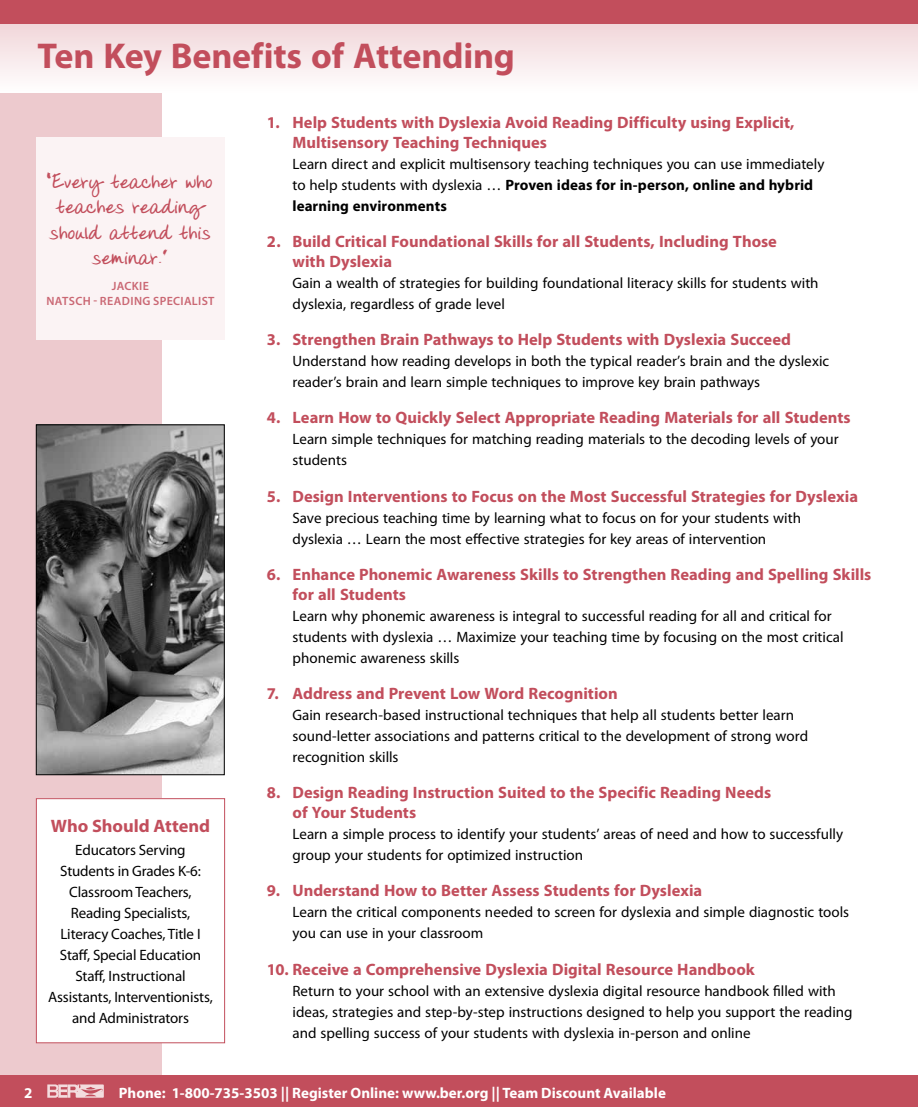
<style>
.page{position:relative;width:918px;height:1107px;background:#fff}
.page>*{position:absolute;margin:0;border:0;box-sizing:border-box;transform-origin:0 0}
.t1{font:700 36px "Myriad Pro";letter-spacing:-.005em;color:#c24e5c}
.t2{font:700 21px/25.2px "Donnys Hand";letter-spacing:.005em;color:#c24e5c;text-align:center}
.t3{font:700 18px "Myriad Pro";letter-spacing:-.005em;color:#c24e5c}
.t4{font:700 16.5px/19.8px "Myriad Pro";color:#c24e5c}
.t5{font:15px/21px "Myriad Pro";color:#000}
.t6{font:700 15px "Myriad Pro";color:#fff}
.t7{font:600 12px/14.4px "Myriad Pro";letter-spacing:.025em;color:#ca6773;text-align:center}
.s1{font-weight:700}
</style>
<div class="page">
<div style="left:0;top:0;width:162px;height:1107px;background:#edcace"></div>
<div style="left:0;top:1076px;width:918px;height:31px;background:#c24e5c"></div>
<svg style="left:47px;top:1084px;width:57px;height:14px"></svg>
<svg style="left:0;top:24px;width:918px;height:68px"></svg>
<div style="left:0;top:0;width:918px;height:24px;background:#c24e5c"></div>
<div style="left:36px;top:799px;width:189px;height:244px;background:#fff"></div>
<div style="left:36px;top:798px;width:189px;height:245px;border:1px solid #c24e5c"></div>
<div style="left:36px;top:137px;width:189px;height:202px;background:#fbf3f4"></div>
<img style="left:38px;top:427px;width:185px;height:346px">
<div style="left:36px;top:425px;width:189px;height:350px;border:1px solid #000"></div>
<h1 class="t1" style="left:38px;top:32px;width:479px">Ten Key Benefits of Attending</h1>
<h2 class="t2" style="left:48px;top:171px;width:166px">“Every teacher who teaches reading should attend this seminar.”</h2>
<p class="t7" style="left:46px;top:279px;width:170px">JACKIE<br>NATSCH - READING SPECIALIST</p>
<p class="t3" style="left:51px;top:814px;width:161px">Who Should Attend</p>
<p class="t5" style="left:48px;top:839px;width:166px;text-align:center">Educators Serving<br>Students in Grades K-6:<br>Classroom Teachers,<br>Reading Specialists,<br>Literacy Coaches, Title I<br>Staff, Special Education<br>Staff, Instructional<br>Assistants, Interventionists, and Administrators</p>
<p class="t4" style="left:292px;top:112px;width:504px;text-indent:-25px">1. Help Students with Dyslexia Avoid Reading Difficulty using Explicit,<br>Multisensory Teaching Techniques</p>
<p class="t5" style="left:292px;top:153px;width:534px">Learn direct and explicit multisensory teaching techniques you can use immediately to help students with dyslexia … <span class="s1">Proven ideas for in-person, online and hybrid learning environments</span></p>
<p class="t4" style="left:292px;top:231px;width:486px;text-indent:-25px">2. Build Critical Foundational Skills for all Students, Including Those with Dyslexia</p>
<p class="t5" style="left:292px;top:272px;width:528px">Gain a wealth of strategies for building foundational literacy skills for students with dyslexia, regardless of grade level</p>
<p class="t4" style="left:267px;top:329px;width:526px">3. Strengthen Brain Pathways to Help Students with Dyslexia Succeed</p>
<p class="t5" style="left:292px;top:350px;width:538px">Understand how reading develops in both the typical reader’s brain and the dyslexic reader’s brain and learn simple techniques to improve key brain pathways</p>
<p class="t4" style="left:267px;top:407px;width:585px">4. Learn How to Quickly Select Appropriate Reading Materials for all Students</p>
<p class="t5" style="left:292px;top:429px;width:548px">Learn simple techniques for matching reading materials to the decoding levels of your students</p>
<p class="t4" style="left:267px;top:486px;width:593px">5. Design Interventions to Focus on the Most Successful Strategies for Dyslexia</p>
<p class="t5" style="left:292px;top:507px;width:510px">Save precious teaching time by learning what to focus on for your students with dyslexia … Learn the most effective strategies for key areas of intervention</p>
<p class="t4" style="left:292px;top:564px;width:580px;text-indent:-25px">6. Enhance Phonemic Awareness Skills to Strengthen Reading and Spelling Skills for all Students</p>
<p class="t5" style="left:292px;top:605px;width:553px">Learn why phonemic awareness is integral to successful reading for all and critical for students with dyslexia … Maximize your teaching time by focusing on the most critical phonemic awareness skills</p>
<p class="t4" style="left:267px;top:683px;width:352px">7. Address and Prevent Low Word Recognition</p>
<p class="t5" style="left:292px;top:704px;width:517px">Gain research-based instructional techniques that help all students better learn sound-letter associations and patterns critical to the development of strong word recognition skills</p>
<p class="t4" style="left:292px;top:782px;width:480px;text-indent:-25px">8. Design Reading Instruction Suited to the Specific Reading Needs of Your Students</p>
<p class="t5" style="left:292px;top:823px;width:552px">Learn a simple process to identify your students’ areas of need and how to successfully group your students for optimized instruction</p>
<p class="t4" style="left:267px;top:880px;width:437px">9. Understand How to Better Assess Students for Dyslexia</p>
<p class="t5" style="left:292px;top:902px;width:558px">Learn the critical components needed to screen for dyslexia and simple diagnostic tools you can use in your classroom</p>
<p class="t4" style="left:267px;top:959px;width:489px">10. Receive a Comprehensive Dyslexia Digital Resource Handbook</p>
<p class="t5" style="left:292px;top:980px;width:562px">Return to your school with an extensive dyslexia digital resource handbook filled with ideas, strategies and step-by-step instructions designed to help you support the reading and spelling success of your students with dyslexia in-person and online</p>
<p class="t6" style="left:24px;top:1083px;width:10px">2</p>
<p class="t6" style="left:119px;top:1083px;width:549px">Phone: 1-800-735-3503 || Register Online: www.ber.org || Team Discount Available</p>
</div>
